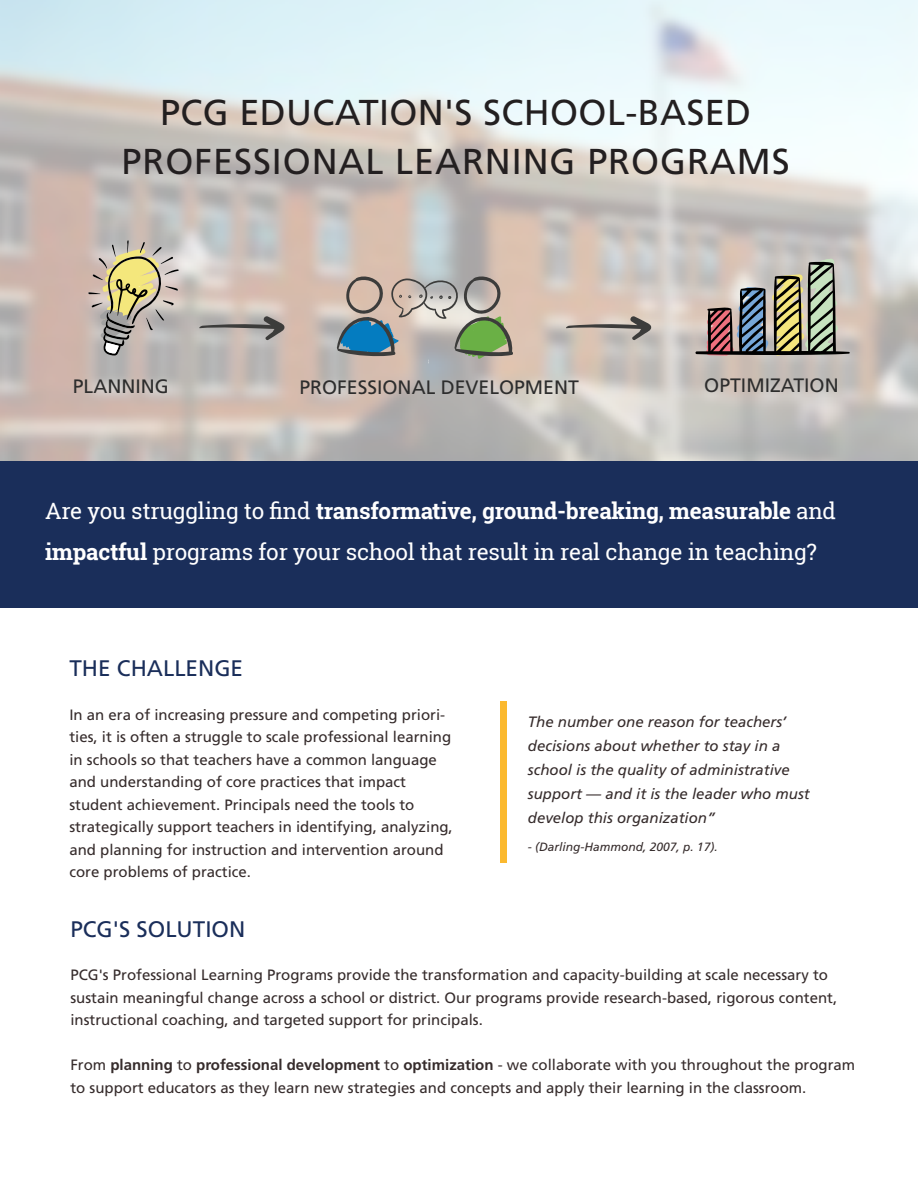
<style>
.page{position:relative;width:918px;height:1188px;background:#fff}
.page>*{position:absolute;margin:0;border:0;box-sizing:border-box;transform-origin:0 0}
.t1{font:36px/49.5px "Frutiger LT Std";letter-spacing:.025em;color:#231f20;text-align:center}
.t2{font:22.5px/40.5px "Roboto Slab";letter-spacing:-.01em;color:#fff}
.t3{font:22.5px "Frutiger LT Std";color:#1a2e5a}
.t4{font:19.35px "Frutiger LT Std";color:#2d2d2d}
.t5{font:15px/22.5px "Frutiger LT Std";color:#362c2c}
.t6{font:italic 15px/24px "Frutiger LT Std";color:#362c2c}
.t7{font:italic 12px "Frutiger LT Std";color:#362c2c}
.s1{font-weight:700}
</style>
<div class="page">
<img style="left:0;top:0;width:918px;height:462px">
<div style="left:0;top:462px;width:918px;height:146px;background:#1a2e5a"></div>
<div style="left:500px;top:701px;width:7px;height:161px;background:#fbb92f"></div>
<svg style="left:335px;top:274px;width:179px;height:90px;background:#a4a89f"></svg>
<svg style="left:88px;top:240px;width:91px;height:116px;background:#b9b19b"></svg>
<svg style="left:198px;top:315px;width:86px;height:26px;background:#a49f9c"></svg>
<svg style="left:565px;top:315px;width:86px;height:26px;background:#b5a9a0"></svg>
<svg style="left:696px;top:259px;width:154px;height:97px;background:#989388"></svg>
<h1 class="t1" style="left:122px;top:87px;width:670px">PCG EDUCATION'S SCHOOL-BASED<br>PROFESSIONAL LEARNING PROGRAMS</h1>
<p class="t4" style="left:73px;top:375px;width:97px">PLANNING</p>
<p class="t4" style="left:299px;top:375px;width:281px">PROFESSIONAL DEVELOPMENT</p>
<p class="t4" style="left:704px;top:374px;width:136px">OPTIMIZATION</p>
<h2 class="t2" style="left:45px;top:491px;width:793px">Are you struggling to find <span class="s1">transformative, ground-breaking, measurable</span> and <span class="s1">impactful</span> programs for your school that result in real change in teaching?</h2>
<h2 class="t3" style="left:69px;top:655px;width:175px">THE CHALLENGE</h2>
<p class="t5" style="left:69px;top:703px;width:385px">In an era of increasing pressure and competing priori&shy;ties, it is often a struggle to scale professional learning in schools so that teachers have a common language and understanding of core practices that impact student achievement. Principals need the tools to strategically support teachers in identifying, analyzing, and planning for instruction and intervention around core problems of practice.</p>
<p class="t6" style="left:528px;top:710px;width:283px">The number one reason for teachers’ decisions about whether to stay in a school is the quality of administrative support — and it is the leader who must develop this organization”</p>
<p class="t7" style="left:528px;top:840px;width:192px">- (Darling-Hammond, 2007, p. 17).</p>
<h2 class="t3" style="left:70px;top:916px;width:177px">PCG'S SOLUTION</h2>
<p class="t5" style="left:70px;top:964px;width:768px">PCG's Professional Learning Programs provide the transformation and capacity-building at scale necessary to sustain meaningful change across a school or district. Our programs provide research-based, rigorous content, instructional coaching, and targeted support for principals.</p>
<p class="t5" style="left:70px;top:1054px;width:786px">From <span class="s1">planning</span> to <span class="s1">professional development</span> to <span class="s1">optimization</span> - we collaborate with you throughout the program to support educators as they learn new strategies and concepts and apply their learning in the classroom.</p>
</div>
